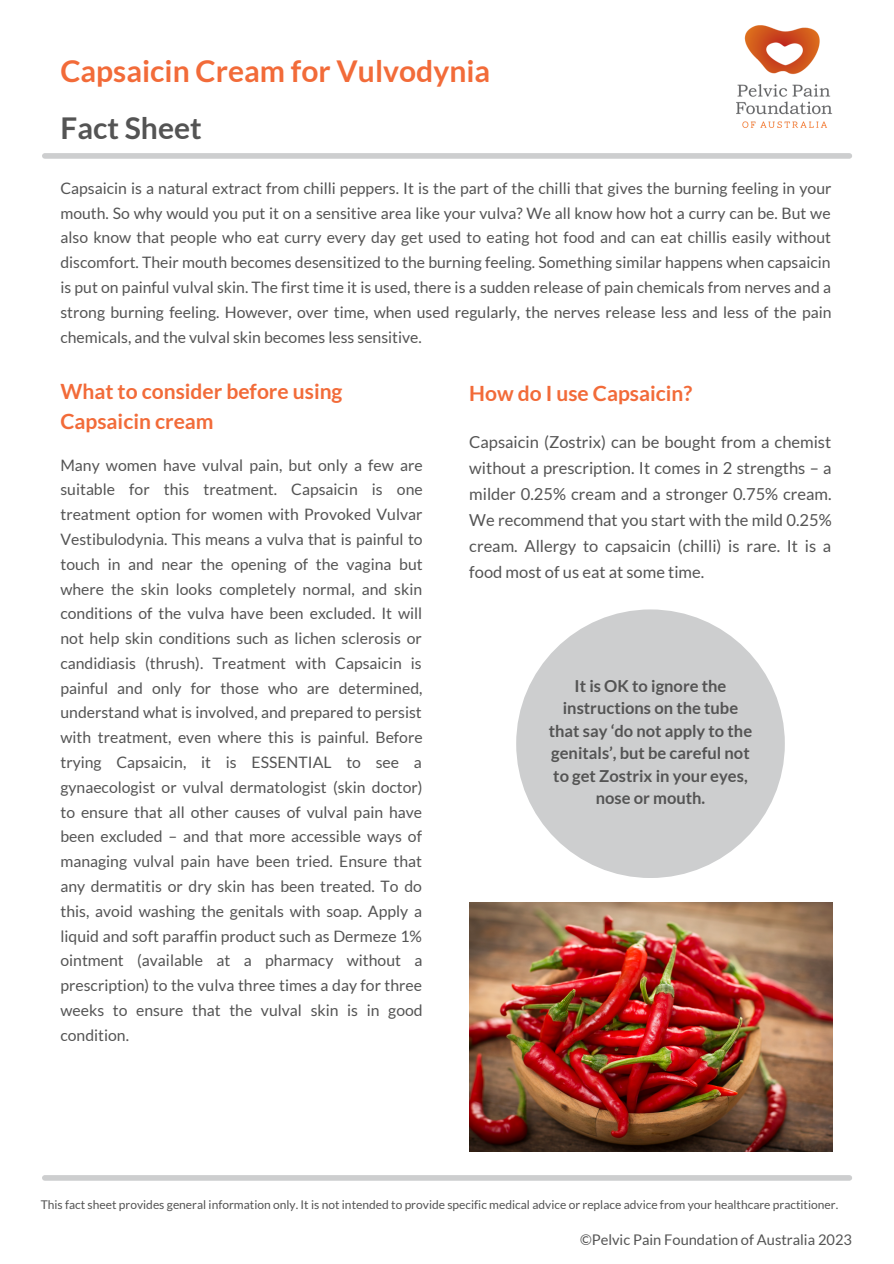
<style>
.page{position:relative;width:894px;height:1264px;background:#fff}
.page>*{position:absolute;margin:0;border:0;box-sizing:border-box;transform-origin:0 0}
.t1{font:700 30px "Lato";color:#f26b39}
.t2{font:700 30px "Lato";color:#545454}
.t3{font:700 21px/29.2px "Lato";color:#f26b39}
.t4{font:16.5px/26px "Lato";color:#545454;text-align:justify}
.t5{font:700 16.5px/22.5px "Lato";color:#545454;text-align:center}
.t6{font:15.75px/24.8px "Lato";color:#545454;text-align:justify}
.t7{font:14.7px "Lato";color:#545454}
.t8{font:12px "Lato";color:#545454}
</style>
<div class="page">
<img style="left:736px;top:25px;width:96px;height:103px">
<div style="left:45px;top:153px;width:804px;height:6px;background:#cdcecf"></div>
<div style="left:45px;top:1175px;width:804px;height:5px;background:#cdcecf"></div>
<div style="left:516px;top:609px;width:268px;height:269px;background:#cdcecf;border-radius:50%"></div>
<img style="left:469px;top:902px;width:362px;height:249px">
<p class="t1" style="left:60px;top:53px;width:431px">Capsaicin Cream for Vulvodynia</p>
<p class="t2" style="left:60px;top:109px;width:143px">Fact Sheet</p>
<p class="t6" style="left:60px;top:175px;width:772px">Capsaicin is a natural extract from chilli peppers. It is the part of the chilli that gives the burning feeling in your mouth. So why would you put it on a sensitive area like your vulva? We all know how hot a curry can be. But we also know that people who eat curry every day get used to eating hot food and can eat chillis easily without discomfort. Their mouth becomes desensitized to the burning feeling. Something similar happens when capsaicin is put on painful vulval skin. The first time it is used, there is a sudden release of pain chemicals from nerves and a strong burning feeling. However, over time, when used regularly, the nerves release less and less of the pain chemicals, and the vulval skin becomes less sensitive.</p>
<p class="t3" style="left:60px;top:376px;width:283px">What to consider before using<br>Capsaicin cream</p>
<p class="t3" style="left:469px;top:378px;width:224px">How do I use Capsaicin?</p>
<p class="t4" style="left:469px;top:429px;width:364px">Capsaicin (Zostrix) can be bought from a chemist without a prescription. It comes in 2 strengths – a milder 0.25% cream and a stronger 0.75% cream.<br>We recommend that you start with the mild 0.25% cream. Allergy to capsaicin (chilli) is rare. It is a food most of us eat at some time.</p>
<p class="t6" style="left:60px;top:452px;width:363px">Many women have vulval pain, but only a few are suitable for this treatment. Capsaicin is one treatment option for women with Provoked Vulvar Vestibulodynia. This means a vulva that is painful to touch in and near the opening of the vagina but where the skin looks completely normal, and skin conditions of the vulva have been excluded. It will not help skin conditions such as lichen sclerosis or candidiasis (thrush). Treatment with Capsaicin is painful and only for those who are determined, understand what is involved, and prepared to persist with treatment, even where this is painful. Before trying Capsaicin, it is ESSENTIAL to see a gynaecologist or vulval dermatologist (skin doctor) to ensure that all other causes of vulval pain have been excluded – and that more accessible ways of managing vulval pain have been tried. Ensure that any dermatitis or dry skin has been treated. To do this, avoid washing the genitals with soap. Apply a liquid and soft paraffin product such as Dermeze 1% ointment (available at a pharmacy without a prescription) to the vulva three times a day for three weeks to ensure that the vulval skin is in good condition.</p>
<p class="t5" style="left:548px;top:674px;width:205px">It is OK to ignore the instructions on the tube that say ‘do not apply to the genitals’, but be careful not to get Zostrix in your eyes, nose or mouth.</p>
<p class="t8" style="left:41px;top:1197px;width:798px">This fact sheet provides general information only. It is not intended to provide specific medical advice or replace advice from your healthcare practitioner.</p>
<p class="t7" style="left:580px;top:1229px;width:273px">©Pelvic Pain Foundation of Australia 2023</p>
</div>
